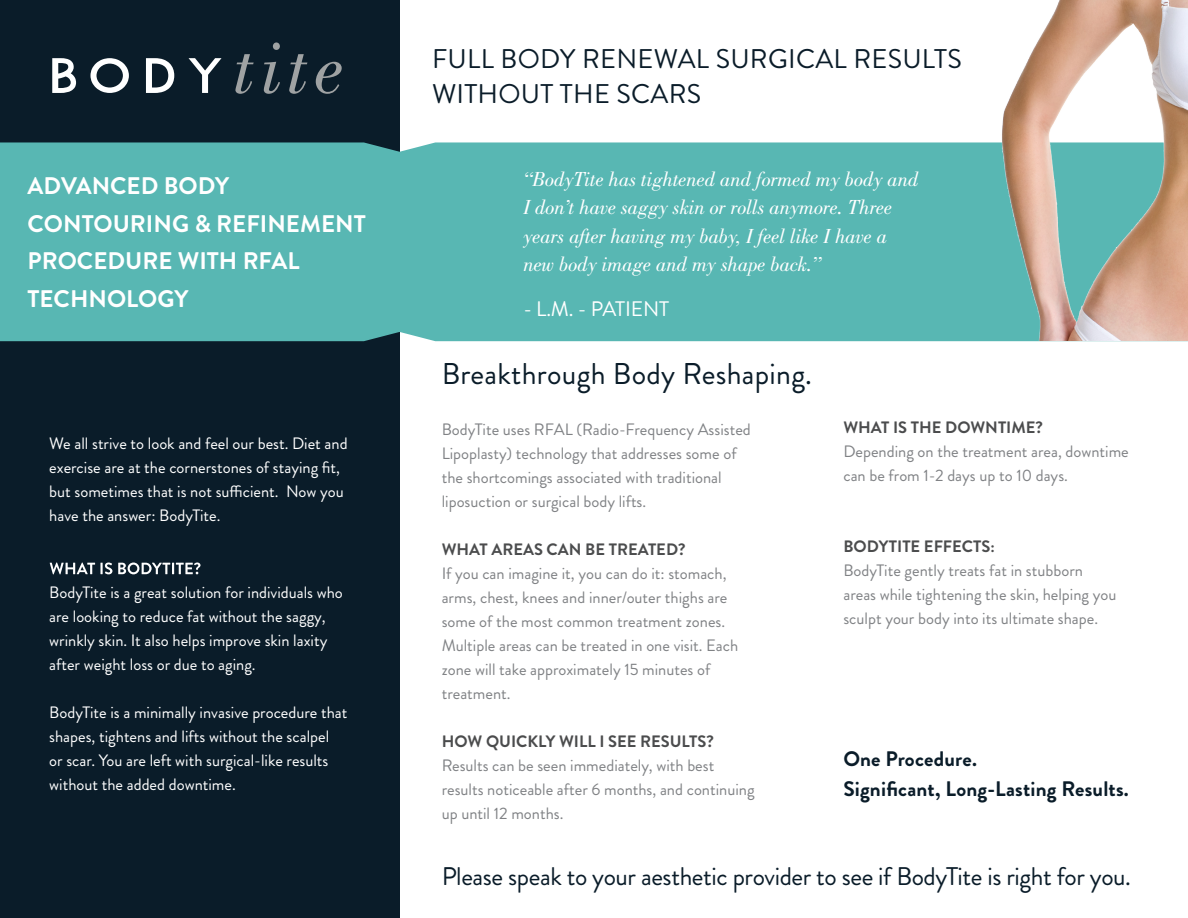
<style>
.page{position:relative;width:1188px;height:918px;background:#fff}
.page>*{position:absolute;margin:0;border:0;box-sizing:border-box;transform-origin:0 0}
.t1{font:30px "Brandon Grotesque";letter-spacing:.01em;color:#0a1c29}
.t2{font:27px/34.5px "Brandon Grotesque";letter-spacing:.01em;color:#0a1c29}
.t3{font:25.5px "Brandon Grotesque";letter-spacing:-.015em;color:#0a1c29}
.t4{font:700 24px/37.5px "Brandon Grotesque";color:#fff}
.t5{font:italic 21px/28.5px "Bodoni Std";letter-spacing:-.01em;color:#fff}
.t6{font:700 21px "Brandon Grotesque";letter-spacing:.01em;color:#0a1c29}
.t7{font:21px "Brandon Grotesque";letter-spacing:-.01em;color:#fff}
.t8{font:16.5px/24px "Brandon Grotesque";color:#808285}
.t9{font:16.5px/24px "Brandon Grotesque";color:#fff}
.t10{font:700 16.5px "Brandon Grotesque";color:#4b4c4d}
.s1{font-weight:700}
</style>
<div class="page">
<div style="left:0;top:0;width:400px;height:918px;background:#0a1c29"></div>
<div style="left:0;top:142px;width:984px;height:199px;background:#58b7b3"></div>
<img style="left:984px;top:0;width:204px;height:341px">
<svg style="left:52px;top:58px;width:24px;height:35px"></svg>
<svg style="left:90px;top:58px;width:39px;height:35px"></svg>
<svg style="left:146px;top:58px;width:28px;height:35px"></svg>
<svg style="left:189px;top:58px;width:33px;height:35px"></svg>
<svg style="left:235px;top:54px;width:19px;height:40px"></svg>
<svg style="left:264px;top:42px;width:16px;height:52px"></svg>
<svg style="left:289px;top:54px;width:18px;height:40px"></svg>
<svg style="left:316px;top:62px;width:26px;height:32px"></svg>
<p class="t4" style="left:28px;top:168px;width:340px">ADVANCED BODY<br>CONTOURING &amp; REFINEMENT<br>PROCEDURE WITH RFAL<br>TECHNOLOGY</p>
<p class="t9" style="left:49px;top:432px;width:300px">We all strive to look and feel our best. Diet and exercise are at the cornerstones of staying fit, but sometimes that is not sufficient. Now you have the answer: BodyTite.</p>
<p class="t9" style="left:49px;top:557px;width:295px"><span class="s1">WHAT IS BODYTITE?<br></span>BodyTite is a great solution for individuals who are looking to reduce fat without the saggy, wrinkly skin. It also helps improve skin laxity after weight loss or due to aging.</p>
<p class="t9" style="left:49px;top:701px;width:300px">BodyTite is a minimally invasive procedure that shapes, tightens and lifts without the scalpel<br>or scar. You are left with surgical-like results without the added downtime.</p>
<p class="t2" style="left:432px;top:42px;width:531px">FULL BODY RENEWAL SURGICAL RESULTS<br>WITHOUT THE SCARS</p>
<p class="t5" style="left:523px;top:165px;width:397px">“BodyTite has tightened and formed my body and I don’t have saggy skin or rolls anymore. Three years after having my baby, I feel like I have a new body image and my shape back.”</p>
<p class="t7" style="left:523px;top:295px;width:147px">- L.M. - PATIENT</p>
<p class="t1" style="left:442px;top:353px;width:372px">Breakthrough Body Reshaping.</p>
<p class="t8" style="left:442px;top:418px;width:311px">BodyTite uses RFAL (Radio-Frequency Assisted Lipoplasty) technology that addresses some of the shortcomings associated with traditional liposuction or surgical body lifts.</p>
<p class="t10" style="left:442px;top:538px;width:245px">WHAT AREAS CAN BE TREATED?</p>
<p class="t8" style="left:442px;top:562px;width:298px">If you can imagine it, you can do it: stomach, arms, chest, knees and inner/outer thighs are some of the most common treatment zones.<br>Multiple areas can be treated in one visit. Each zone will take approximately 15 minutes of treatment.</p>
<p class="t10" style="left:442px;top:730px;width:274px">HOW QUICKLY WILL I SEE RESULTS?</p>
<p class="t8" style="left:442px;top:754px;width:314px">Results can be seen immediately, with best results noticeable after 6 months, and continuing up until 12 months.</p>
<p class="t10" style="left:843px;top:416px;width:201px">WHAT IS THE DOWNTIME?</p>
<p class="t8" style="left:843px;top:439px;width:287px">Depending on the treatment area, downtime can be from 1-2 days up to 10 days.</p>
<p class="t10" style="left:843px;top:534px;width:153px">BODYTITE EFFECTS:</p>
<p class="t8" style="left:843px;top:558px;width:241px">BodyTite gently treats fat in stubborn</p>
<p class="t8" style="left:843px;top:582px;width:275px">areas while tightening the skin, helping you sculpt your body into its ultimate shape.</p>
<p class="t6" style="left:843px;top:744px;width:135px">One Procedure.</p>
<p class="t6" style="left:843px;top:774px;width:287px">Significant, Long-Lasting Results.</p>
<p class="t3" style="left:442px;top:859px;width:691px">Please speak to your aesthetic provider to see if BodyTite is right for you.</p>
</div>
